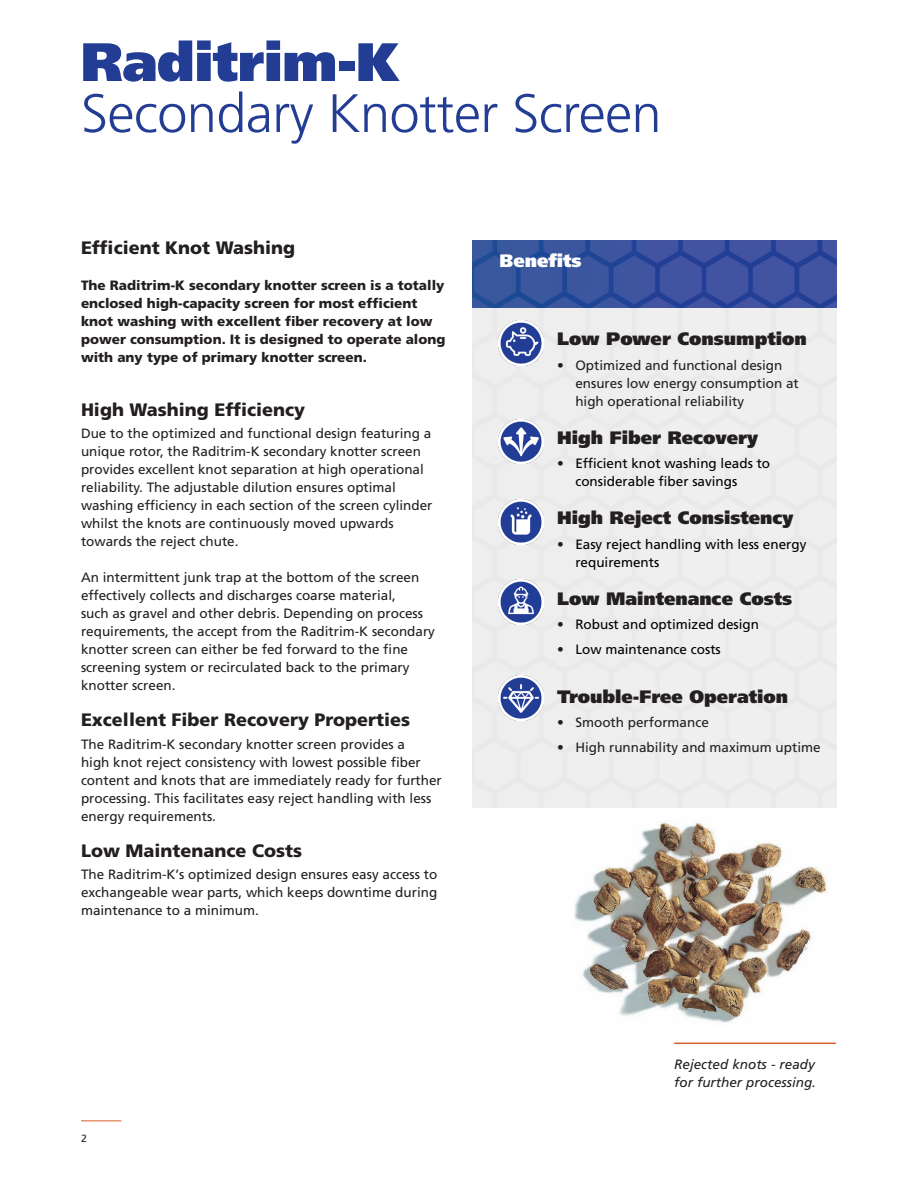
<style>
.page{position:relative;width:918px;height:1188px;background:#fff}
.page>*{position:absolute;margin:0;border:0;box-sizing:border-box;transform-origin:0 0}
.KADANT_BROCHURE_TITLE_1{font:300 54px/51px "Frutiger LT Std";letter-spacing:-.01em;color:#233d95}
.KADANT_BROCHURE_BULLETS_INDENT{font:900 18px "Frutiger LT Std";color:#231f20}
.KADANT_BROCHURE_SUB_HEADER{font:900 18px "Frutiger LT Std";color:#231f20}
.KADANT_BROCHURE_SIDE_BAR_HEADER{font:900 18px "Frutiger LT Std";color:#fff}
.KADANT_BROCHURE_INTRO_MESSAGE_HEADER{font:13.5px/18px "Frutiger LT Std";color:#231f20}
.Body_Text{font:13.5px/18px "Frutiger LT Std";color:#231f20}
.KADANT_BROCHURE_BODY_COPY{font:900 13.5px/18px "Frutiger LT Std";color:#231f20}
.KADANT_BROCHURE_BULLETS_INDENT-2{font:13.5px/18px "Frutiger LT Std";color:#000}
.KADANT_BROCHURE_BULLETS_INDENT-3{font:13.5px/18px "Frutiger LT Std";color:#231f20}
.Captions{font:italic 13.5px/18px "Frutiger LT Std";color:#231f20}
.t1{font:10.5px "Frutiger LT Std";color:#231f20}
.s1{font-weight:900}
.s2{color:#231f20}
</style>
<div class="page">
<hr style="left:81px;top:1120px;width:41px;height:1px;background:#d66127">
<img style="left:574px;top:822px;width:253px;height:201px">
<hr style="left:674px;top:1043px;width:162px;height:1px;background:#d66127">
<img style="left:472px;top:240px;width:365px;height:68px">
<img style="left:498px;top:321px;width:45px;height:45px">
<img style="left:498px;top:419px;width:45px;height:45px">
<img style="left:498px;top:500px;width:45px;height:45px">
<img style="left:498px;top:579px;width:45px;height:45px">
<img style="left:498px;top:676px;width:45px;height:44px">
<p class="KADANT_BROCHURE_TITLE_1" style="left:81px;top:38px;width:582px"><span class="s1">Raditrim-K<br></span>Secondary Knotter Screen</p>
<p class="KADANT_BROCHURE_SUB_HEADER" style="left:81px;top:236px;width:216px">Efficient Knot Washing</p>
<p class="KADANT_BROCHURE_BODY_COPY" style="left:81px;top:276px;width:366px">The Raditrim-K secondary knotter screen is a totally enclosed high-capacity screen for most efficient knot washing with excellent fiber recovery at low power consumption. It is designed to operate along with any type of primary knotter screen.</p>
<p class="KADANT_BROCHURE_SUB_HEADER" style="left:81px;top:398px;width:226px">High Washing Efficiency</p>
<p class="KADANT_BROCHURE_INTRO_MESSAGE_HEADER" style="left:81px;top:424px;width:353px">Due to the optimized and functional design featuring a unique rotor, the Raditrim-K secondary knotter screen provides excellent knot separation at high operational reliability. The adjustable dilution ensures optimal washing efficiency in each section of the screen cylinder whilst the knots are continuously moved upwards towards the reject chute.</p>
<p class="KADANT_BROCHURE_INTRO_MESSAGE_HEADER" style="left:81px;top:568px;width:356px">An intermittent junk trap at the bottom of the screen effectively collects and discharges coarse material,<br>such as gravel and other debris. Depending on process requirements, the accept from the Raditrim-K secondary knotter screen can either be fed forward to the fine screening system or recirculated back to the primary knotter screen.</p>
<p class="KADANT_BROCHURE_SUB_HEADER" style="left:81px;top:709px;width:331px">Excellent Fiber Recovery Properties</p>
<p class="Body_Text" style="left:81px;top:735px;width:362px">The Raditrim-K secondary knotter screen provides a<br>high knot reject consistency with lowest possible fiber content and knots that are immediately ready for further processing. This facilitates easy reject handling with less energy requirements.</p>
<p class="KADANT_BROCHURE_SUB_HEADER" style="left:81px;top:839px;width:223px">Low Maintenance Costs</p>
<p class="Body_Text" style="left:81px;top:865px;width:358px;text-align:justify">The Raditrim-K’s optimized design ensures easy access to exchangeable wear parts, which keeps downtime during maintenance to a minimum.</p>
<p class="KADANT_BROCHURE_SIDE_BAR_HEADER" style="left:500px;top:249px;width:84px">Benefits</p>
<p class="KADANT_BROCHURE_BULLETS_INDENT" style="left:557px;top:328px;width:251px">Low Power Consumption</p>
<p class="KADANT_BROCHURE_BULLETS_INDENT-3" style="left:575px;top:356px;width:225px;text-indent:-18px">• Optimized and functional design ensures low energy consumption at high operational reliability</p>
<p class="KADANT_BROCHURE_BULLETS_INDENT" style="left:557px;top:426px;width:203px">High Fiber Recovery</p>
<p class="KADANT_BROCHURE_BULLETS_INDENT-2" style="left:575px;top:455px;width:196px;text-indent:-18px"><span class="s2">•</span> Efficient knot washing leads to considerable fiber savings</p>
<p class="KADANT_BROCHURE_BULLETS_INDENT" style="left:557px;top:507px;width:238px">High Reject Consistency</p>
<p class="KADANT_BROCHURE_BULLETS_INDENT-2" style="left:575px;top:535px;width:233px;text-indent:-18px"><span class="s2">•</span> Easy reject handling with less energy requirements</p>
<p class="KADANT_BROCHURE_BULLETS_INDENT" style="left:557px;top:587px;width:237px">Low Maintenance Costs</p>
<p class="KADANT_BROCHURE_BULLETS_INDENT-2" style="left:557px;top:616px;width:204px"><span class="s2">•</span> Robust and optimized design</p>
<p class="KADANT_BROCHURE_BULLETS_INDENT-2" style="left:557px;top:640px;width:165px"><span class="s2">•</span> Low maintenance costs</p>
<p class="KADANT_BROCHURE_BULLETS_INDENT" style="left:557px;top:685px;width:233px">Trouble-Free Operation</p>
<p class="KADANT_BROCHURE_BULLETS_INDENT-3" style="left:557px;top:713px;width:153px">• Smooth performance</p>
<p class="KADANT_BROCHURE_BULLETS_INDENT-3" style="left:557px;top:738px;width:265px">• High runnability and maximum uptime</p>
<p class="t1" style="left:81px;top:1132px;width:7px">2</p>
<p class="Captions" style="left:674px;top:1055px;width:143px">Rejected knots - ready for further processing.</p>
</div>
